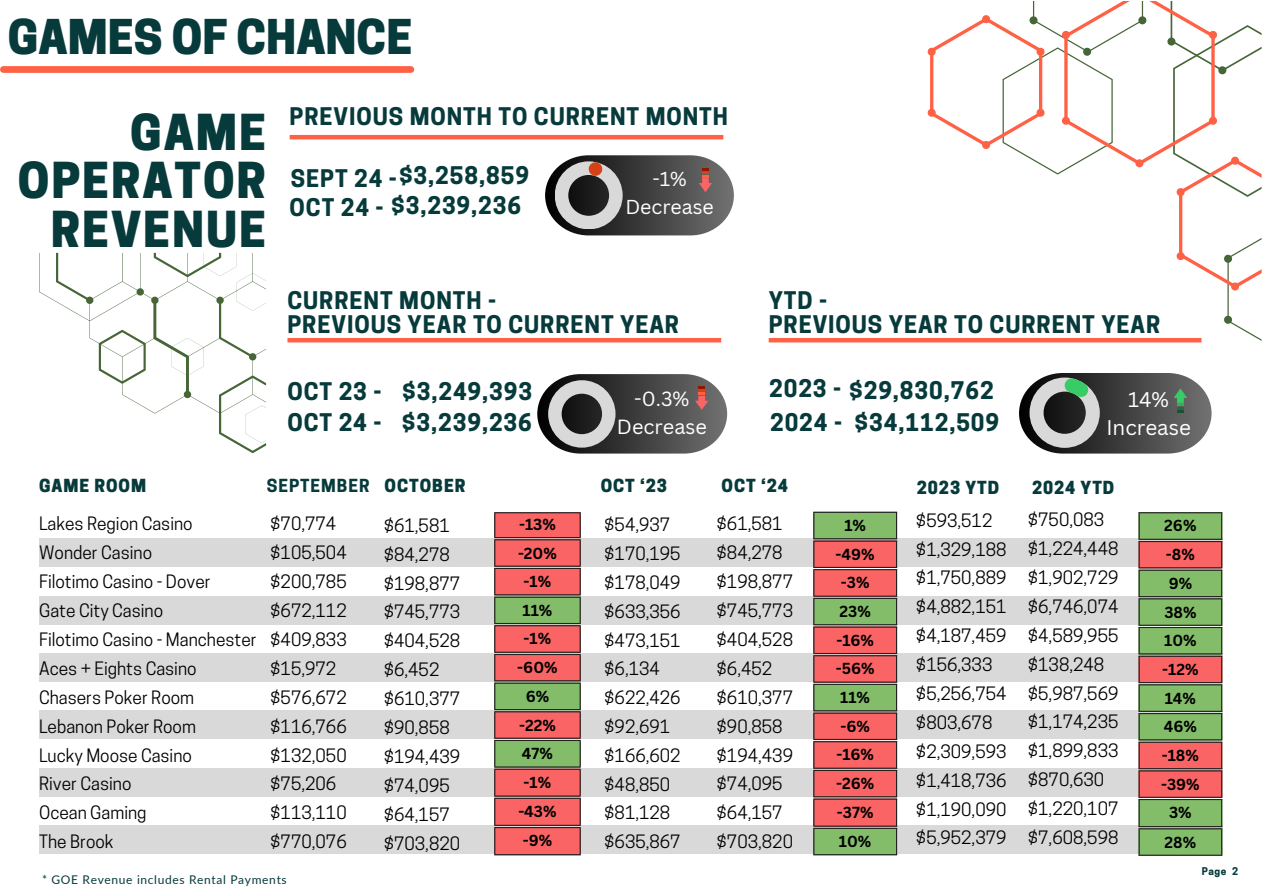
<style>
.page{position:relative;width:1263px;height:894px;background:#fff}
.page>*{position:absolute;margin:0;border:0;box-sizing:border-box;transform-origin:0 0}
.t1{font:800 46.5px/48.3px "Cooper Hewitt";letter-spacing:.04em;color:#073a3b;text-align:right}
.t2{font:800 45px "Cooper Hewitt";color:#073a3b}
.t3{font:700 22.8px/23.7px "Cooper Hewitt";letter-spacing:.04em;color:#073a3b}
.t4{font:20.7px/28.5px "Canva Sans";color:#fff;text-align:center}
.t5{font:19.95px/27.6px "Canva Sans";color:#fff;text-align:center}
.t6{font:19.65px/27.2px "Canva Sans";color:#fff;text-align:center}
.t7{font:17.25px/28.8px "Cooper Hewitt";color:#000}
.t8{font:800 16.95px "Cooper Hewitt";letter-spacing:.055em;color:#073a3b}
.t9{font:700 16.95px "Cooper Hewitt";letter-spacing:.055em;color:#073a3b}
.t10{font:700 15.6px "Canva Sans";color:#000}
.t11{font:12px "Lato";letter-spacing:.055em;color:#073a3b}
.t12{font:700 10.05px "Cooper Hewitt";color:#073a3b}
</style>
<div class="page">
<div style="left:3px;top:66px;width:408px;height:7px;background:#ff6145"></div>
<div style="left:39px;top:538px;width:1183px;height:29px;background:#d9d9d9"></div>
<div style="left:39px;top:595px;width:1183px;height:29px;background:#d9d9d9"></div>
<div style="left:39px;top:653px;width:1183px;height:28px;background:#d9d9d9"></div>
<div style="left:39px;top:710px;width:1183px;height:29px;background:#d9d9d9"></div>
<div style="left:39px;top:767px;width:1183px;height:29px;background:#d9d9d9"></div>
<div style="left:39px;top:825px;width:1183px;height:28px;background:#d9d9d9"></div>
<svg style="left:494px;top:512px;width:87px;height:341px;background:#c97361"></svg>
<hr style="left:494px;top:826px;width:87px;height:1px;background:#222">
<hr style="left:494px;top:853px;width:87px;height:2px;background:#222">
<svg style="left:813px;top:511px;width:84px;height:342px;background:#bc7760"></svg>
<hr style="left:813px;top:827px;width:84px;height:1px;background:#222">
<hr style="left:813px;top:853px;width:84px;height:2px;background:#222">
<svg style="left:39px;top:253px;width:227px;height:200px"></svg>
<svg style="left:245px;top:405px;width:21px;height:38px"></svg>
<svg style="left:928px;top:1px;width:333px;height:340px"></svg>
<hr style="left:290px;top:135px;width:433px;height:4px;background:#ff6145">
<hr style="left:287px;top:338px;width:434px;height:4px;background:#ff6145">
<hr style="left:769px;top:338px;width:432px;height:4px;background:#ff6145">
<svg style="left:1138px;top:512px;width:84px;height:342px;background:#9f9566"></svg>
<hr style="left:1138px;top:828px;width:84px;height:1px;background:#222">
<hr style="left:1138px;top:854px;width:84px;height:1px;background:#222">
<svg style="left:545px;top:155px;width:189px;height:80px;background:#6b6867"></svg>
<svg style="left:537px;top:374px;width:190px;height:79px;background:#6a6868"></svg>
<svg style="left:1019px;top:373px;width:192px;height:80px;background:#666a67"></svg>
<h1 class="t2" style="left:8px;top:20px;width:406px">GAMES OF CHANCE</h1>
<p class="t1" style="left:18px;top:114px;width:250px">GAME<br>OPERATOR<br>REVENUE</p>
<p class="t3" style="left:290px;top:108px;width:440px">PREVIOUS MONTH TO CURRENT MONTH</p>
<p class="t3" style="left:399px;top:166px;width:132px">$3,258,859</p>
<p class="t3" style="left:291px;top:169px;width:108px">SEPT 24 -</p>
<p class="t6" style="left:625px;top:165px;width:90px">-1%<br>Decrease</p>
<p class="t3" style="left:290px;top:196px;width:233px">OCT 24 - $3,239,236</p>
<p class="t3" style="left:287px;top:291px;width:393px">CURRENT MONTH -<br>PREVIOUS YEAR TO CURRENT YEAR</p>
<p class="t3" style="left:769px;top:291px;width:393px">YTD -<br>PREVIOUS YEAR TO CURRENT YEAR</p>
<p class="t3" style="left:769px;top:379px;width:74px">2023 -</p>
<p class="t3" style="left:770px;top:413px;width:74px">2024 -</p>
<p class="t3" style="left:855px;top:413px;width:146px">$34,112,509</p>
<p class="t3" style="left:287px;top:382px;width:95px">OCT 23 -</p>
<h6 class="t3" style="left:849px;top:381px;width:146px">$29,830,762</h6>
<p class="t3" style="left:287px;top:413px;width:95px">OCT 24 -</p>
<p class="t3" style="left:402px;top:413px;width:132px">$3,239,236</p>
<p class="t3" style="left:402px;top:382px;width:132px">$3,249,393</p>
<p class="t5" style="left:617px;top:384px;width:91px">-0.3%<br>Decrease</p>
<h2 class="t8" style="left:39px;top:479px;width:108px">GAME ROOM</h2>
<h2 class="t9" style="left:267px;top:479px;width:104px">SEPTEMBER</h2>
<h2 class="t8" style="left:385px;top:479px;width:82px">OCTOBER</h2>
<p class="t7" style="left:39px;top:511px;width:219px">Lakes Region Casino<br>Wonder Casino<br>Filotimo Casino - Dover<br>Gate City Casino<br>Filotimo Casino - Manchester<br>Aces + Eights Casino<br>Chasers Poker Room<br>Lebanon Poker Room<br>Lucky Moose Casino<br>River Casino<br>Ocean Gaming<br>The Brook</p>
<h2 class="t7" style="left:270px;top:511px;width:78px">$70,774 $105,504 $200,785 $672,112 $409,833 $15,972 $576,672 $116,766 $132,050 $75,206 $113,110 $770,076</h2>
<p class="t7" style="left:384px;top:513px;width:78px">$61,581 $84,278 $198,877 $745,773 $404,528 $6,452 $610,377 $90,858 $194,439 $74,095 $64,157 $703,820</p>
<p class="t11" style="left:42px;top:871px;width:246px">* GOE Revenue includes Rental Payments</p>
<h2 class="t10" style="left:519px;top:513px;width:38px">-13%</h2>
<h2 class="t10" style="left:518px;top:541px;width:40px">-20%</h2>
<h2 class="t10" style="left:524px;top:570px;width:29px">-1%</h2>
<h2 class="t10" style="left:523px;top:599px;width:31px">11%</h2>
<p class="t10" style="left:524px;top:627px;width:29px">-1%</p>
<h2 class="t10" style="left:517px;top:656px;width:42px">-60%</h2>
<p class="t10" style="left:526px;top:685px;width:25px">6%</p>
<h2 class="t10" style="left:519px;top:713px;width:38px">-22%</h2>
<h2 class="t10" style="left:522px;top:742px;width:32px">47%</h2>
<h2 class="t10" style="left:524px;top:771px;width:29px">-1%</h2>
<h2 class="t10" style="left:518px;top:800px;width:40px">-43%</h2>
<p class="t10" style="left:523px;top:829px;width:31px">-9%</p>
<p class="t8" style="left:601px;top:479px;width:68px">OCT ‘23</p>
<h2 class="t7" style="left:604px;top:512px;width:78px">$54,937 $170,195 $178,049 $633,356 $473,151 $6,134 $622,426 $92,691 $166,602 $48,850 $81,128 $635,867</h2>
<p class="t8" style="left:722px;top:479px;width:68px">OCT ‘24</p>
<h4 class="t7" style="left:717px;top:511px;width:78px">$61,581 $84,278 $198,877 $745,773 $404,528 $6,452 $610,377 $90,858 $194,439 $74,095 $64,157 $703,820</h4>
<h3 class="t10" style="left:844px;top:514px;width:23px">1%</h3>
<p class="t10" style="left:836px;top:543px;width:41px">-49%</p>
<h5 class="t10" style="left:841px;top:571px;width:30px">-3%</h5>
<h5 class="t10" style="left:839px;top:600px;width:33px">23%</h5>
<h5 class="t10" style="left:836px;top:629px;width:39px">-16%</h5>
<h5 class="t10" style="left:836px;top:657px;width:40px">-56%</h5>
<h5 class="t10" style="left:840px;top:686px;width:31px">11%</h5>
<h5 class="t10" style="left:840px;top:715px;width:31px">-6%</h5>
<h5 class="t10" style="left:836px;top:743px;width:39px">-16%</h5>
<p class="t10" style="left:836px;top:772px;width:40px">-26%</p>
<p class="t10" style="left:837px;top:800px;width:38px">-37%</p>
<p class="t10" style="left:839px;top:830px;width:34px">10%</p>
<p class="t8" style="left:917px;top:481px;width:84px">2023 YTD</p>
<h2 class="t7" style="left:916px;top:508px;width:92px">$593,512 $1,329,188 $1,750,889 $4,882,151 $4,187,459 $156,333 $5,256,754 $803,678 $2,309,593</h2>
<p class="t7" style="left:916px;top:767px;width:92px;text-align:justify">$1,418,736 $1,190,090 $5,952,379</p>
<p class="t4" style="left:1106px;top:384px;width:86px">14%<br>Increase</p>
<h4 class="t8" style="left:1032px;top:481px;width:84px">2024 YTD</h4>
<p class="t7" style="left:1028px;top:507px;width:92px">$750,083 $1,224,448 $1,902,729 $6,746,074 $4,589,955 $138,248 $5,987,569 $1,174,235 $1,899,833 $870,630 $1,220,107 $7,608,598</p>
<p class="t10" style="left:1164px;top:514px;width:34px">26%</p>
<p class="t10" style="left:1166px;top:543px;width:30px">-8%</p>
<p class="t10" style="left:1169px;top:572px;width:25px">9%</p>
<p class="t10" style="left:1164px;top:600px;width:34px">38%</p>
<h6 class="t10" style="left:1164px;top:629px;width:34px">10%</h6>
<p class="t10" style="left:1162px;top:658px;width:38px">-12%</p>
<p class="t10" style="left:1165px;top:686px;width:33px">14%</p>
<p class="t10" style="left:1164px;top:715px;width:35px">46%</p>
<p class="t10" style="left:1162px;top:744px;width:39px">-18%</p>
<p class="t10" style="left:1161px;top:772px;width:40px">-39%</p>
<p class="t10" style="left:1169px;top:801px;width:24px">3%</p>
<p class="t10" style="left:1165px;top:830px;width:33px">28%</p>
<h1 class="t12" style="left:1202px;top:867px;width:38px">Page 2</h1>
</div>
